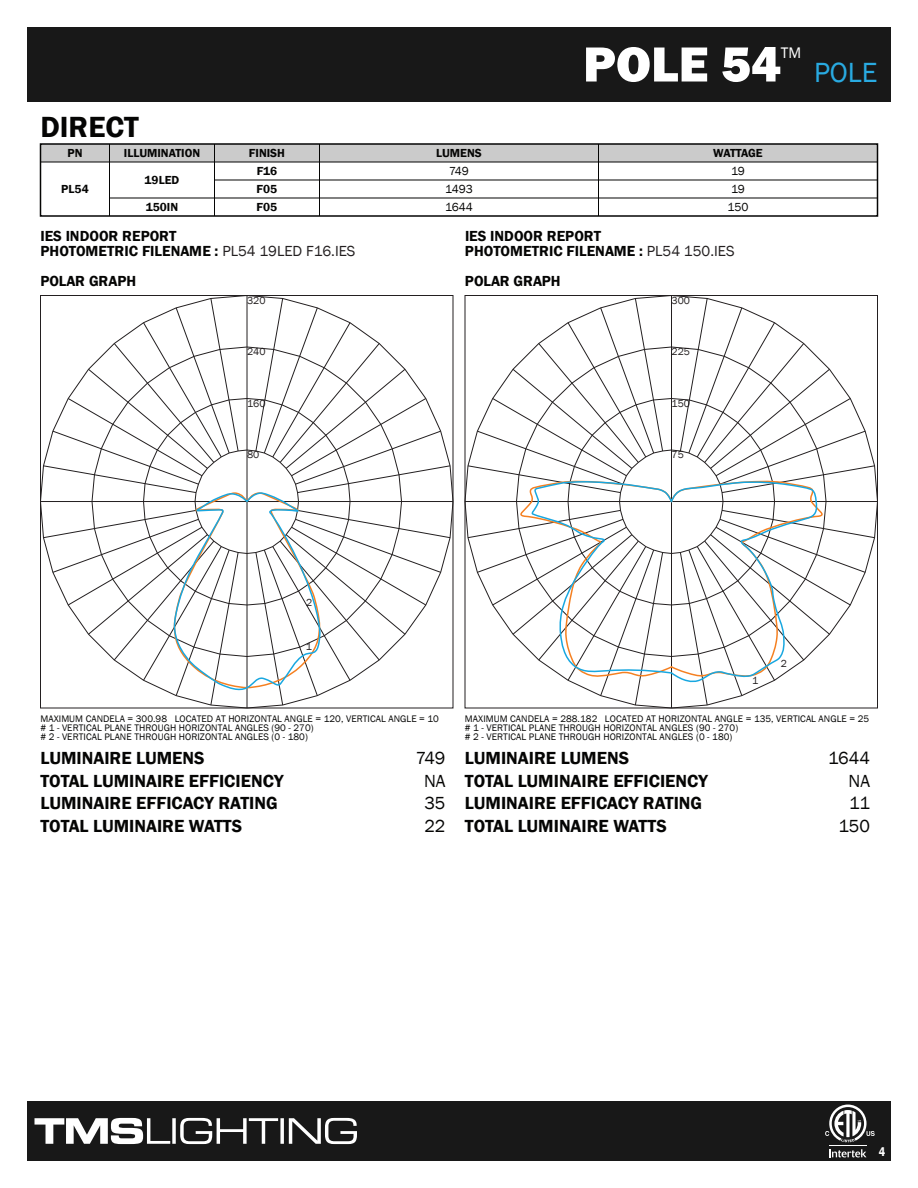
<style>
.page{position:relative;width:918px;height:1188px;background:#fff}
.page>*{position:absolute;margin:0;border:0;box-sizing:border-box;transform-origin:0 0}
.t1{font:800 51px "Franklin Gothic";color:#fff}
.t2{font:600 30px "Franklin Gothic";color:#050504}
.t3{font:28.5px "Franklin Gothic";color:#29aae1}
.t4{font:600 18px "Franklin Gothic";color:#050504}
.t5{font:18px "Franklin Gothic";color:#050504}
.t6{font:15.75px "Franklin Gothic";color:#fff}
.t7{font:600 15px/15px "Franklin Gothic";color:#050504}
.t8{font:600 condensed 12.75px "Franklin Gothic";color:#fff}
.t9{font:600 12px/18px "Franklin Gothic";color:#050504}
.t10{font:12px/18px "Franklin Gothic";letter-spacing:-.005em;color:#050504}
.t11{font:600 12px "Franklin Gothic";letter-spacing:-.025em;color:#050504}
.t12{font:10.5px "Franklin Gothic";letter-spacing:.005em;color:#231f20}
.t13{font:9.75px/9px "Franklin Gothic";letter-spacing:.005em;color:#050504}
.s1{font-weight:400;color:#231f20}
</style>
<div class="page">
<div style="left:40px;top:144px;width:70px;height:18px;background:#cbcbcb"></div>
<div style="left:27px;top:27px;width:864px;height:75px;background:#181818"></div>
<div style="left:27px;top:1101px;width:864px;height:60px;background:#181818"></div>
<svg style="left:829px;top:1149px;width:37px;height:8px"></svg>
<hr style="left:829px;top:1145px;width:38px;height:1px;background:#fff">
<svg style="left:825px;top:1105px;width:50px;height:37px"></svg>
<svg style="left:34px;top:1118px;width:323px;height:26px"></svg>
<div style="left:110px;top:144px;width:104px;height:18px;background:#cbcbcb"></div>
<div style="left:598px;top:144px;width:280px;height:18px;background:#cbcbcb"></div>
<div style="left:320px;top:144px;width:278px;height:18px;background:#cbcbcb"></div>
<div style="left:214px;top:144px;width:106px;height:18px;background:#cbcbcb"></div>
<div style="left:40px;top:143px;width:838px;height:74px;border:2px solid #050504"></div>
<hr style="left:40px;top:162px;width:838px;height:1px;background:#050504">
<hr style="left:319px;top:144px;width:1px;height:72px;background:#050504">
<hr style="left:214px;top:144px;width:1px;height:72px;background:#050504">
<hr style="left:109px;top:144px;width:1px;height:72px;background:#050504">
<hr style="left:598px;top:144px;width:1px;height:72px;background:#050504">
<hr style="left:215px;top:180px;width:663px;height:1px;background:#050504">
<hr style="left:110px;top:198px;width:768px;height:1px;background:#050504">
<svg style="left:40px;top:295px;width:414px;height:414px"></svg>
<svg style="left:464px;top:295px;width:414px;height:414px"></svg>
<svg style="left:43px;top:298px;width:408px;height:408px"></svg>
<svg style="left:467px;top:298px;width:408px;height:408px"></svg>
<svg style="left:530px;top:480px;width:288px;height:204px"></svg>
<h2 class="t2" style="left:40px;top:109px;width:100px">DIRECT</h2>
<p class="t9" style="left:68px;top:144px;width:16px">PN</p>
<p class="t9" style="left:61px;top:180px;width:29px">PL54</p>
<p class="t9" style="left:124px;top:144px;width:78px">ILLUMINATION</p>
<p class="t9" style="left:145px;top:171px;width:36px">19LED</p>
<p class="t9" style="left:249px;top:144px;width:38px">FINISH</p>
<p class="t9" style="left:257px;top:162px;width:22px">F16<br>F05</p>
<h1 class="t1" style="left:583px;top:31px;width:199px">POLE 54</h1>
<h3 class="t6" style="left:781px;top:42px;width:22px">TM</h3>
<p class="t9" style="left:436px;top:144px;width:47px">LUMENS</p>
<p class="t11" style="left:713px;top:146px;width:51px">WATTAGE</p>
<p class="t10" style="left:731px;top:162px;width:15px">19<br>19</p>
<p class="t10" style="left:445px;top:162px;width:29px;text-align:center">749<br>1493</p>
<p class="t9" style="left:146px;top:198px;width:34px">150IN</p>
<p class="t10" style="left:445px;top:198px;width:29px">1644</p>
<p class="t10" style="left:728px;top:198px;width:22px">150</p>
<p class="t9" style="left:257px;top:198px;width:22px">F05</p>
<h3 class="t7" style="left:40px;top:229px;width:317px">IES INDOOR REPORT<br>PHOTOMETRIC FILENAME : <span class="s1">PL54 19LED F16.IES</span></h3>
<h3 class="t7" style="left:40px;top:274px;width:97px">POLAR GRAPH</h3>
<p class="t12" style="left:247px;top:294px;width:20px">320</p>
<h3 class="t7" style="left:465px;top:229px;width:271px">IES INDOOR REPORT<br>PHOTOMETRIC FILENAME : <span class="s1">PL54 150.IES</span></h3>
<h3 class="t7" style="left:465px;top:274px;width:97px">POLAR GRAPH</h3>
<p class="t12" style="left:672px;top:294px;width:20px">300</p>
<h3 class="t3" style="left:814px;top:54px;width:65px">POLE</h3>
<p class="t12" style="left:247px;top:345px;width:20px">240</p>
<p class="t12" style="left:672px;top:345px;width:20px">225</p>
<p class="t12" style="left:247px;top:397px;width:20px">160</p>
<p class="t12" style="left:672px;top:397px;width:20px">150</p>
<p class="t12" style="left:247px;top:448px;width:14px">80</p>
<p class="t12" style="left:672px;top:448px;width:14px">75</p>
<p class="t12" style="left:306px;top:595px;width:8px">2</p>
<p class="t12" style="left:306px;top:640px;width:8px">1</p>
<p class="t12" style="left:752px;top:674px;width:8px">1</p>
<p class="t12" style="left:781px;top:657px;width:8px">2</p>
<p class="t13" style="left:40px;top:714px;width:400px">MAXIMUM CANDELA = 300.98 LOCATED AT HORIZONTAL ANGLE = 120, VERTICAL ANGLE = 10 # 1 - VERTICAL PLANE THROUGH HORIZONTAL ANGLES (90 - 270)<br># 2 - VERTICAL PLANE THROUGH HORIZONTAL ANGLES (0 - 180)</p>
<p class="t13" style="left:465px;top:714px;width:406px">MAXIMUM CANDELA = 288.182 LOCATED AT HORIZONTAL ANGLE = 135, VERTICAL ANGLE = 25 # 1 - VERTICAL PLANE THROUGH HORIZONTAL ANGLES (90 - 270)<br># 2 - VERTICAL PLANE THROUGH HORIZONTAL ANGLES (0 - 180)</p>
<h3 class="t4" style="left:40px;top:747px;width:166px">LUMINAIRE LUMENS</h3>
<h3 class="t5" style="left:416px;top:747px;width:31px">749</h3>
<h3 class="t4" style="left:40px;top:770px;width:244px">TOTAL LUMINAIRE EFFICIENCY</h3>
<h3 class="t5" style="left:424px;top:770px;width:23px">NA</h3>
<h3 class="t4" style="left:40px;top:792px;width:239px">LUMINAIRE EFFICACY RATING</h3>
<h3 class="t5" style="left:424px;top:792px;width:23px">35</h3>
<h3 class="t4" style="left:40px;top:815px;width:203px">TOTAL LUMINAIRE WATTS</h3>
<h3 class="t5" style="left:424px;top:815px;width:23px">22</h3>
<h3 class="t4" style="left:465px;top:747px;width:166px">LUMINAIRE LUMENS</h3>
<h3 class="t5" style="left:828px;top:747px;width:43px">1644</h3>
<h3 class="t4" style="left:465px;top:770px;width:244px">TOTAL LUMINAIRE EFFICIENCY</h3>
<h3 class="t5" style="left:849px;top:769px;width:23px">NA</h3>
<h3 class="t4" style="left:465px;top:792px;width:239px">LUMINAIRE EFFICACY RATING</h3>
<h3 class="t5" style="left:849px;top:792px;width:22px">11</h3>
<h3 class="t4" style="left:465px;top:815px;width:203px">TOTAL LUMINAIRE WATTS</h3>
<h3 class="t5" style="left:839px;top:814px;width:33px">150</h3>
<h3 class="t8" style="left:879px;top:1143px;width:8px">4</h3>
</div>
